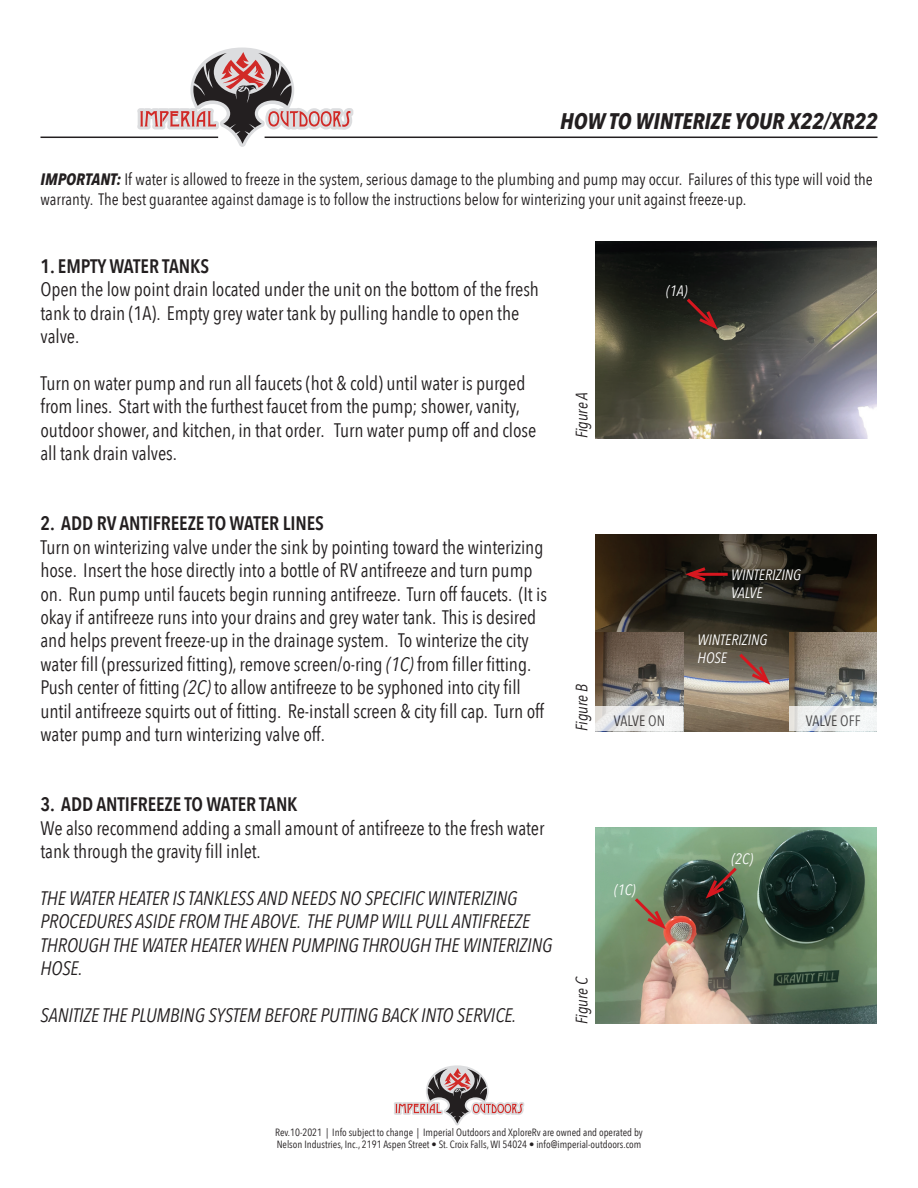
<style>
.page{position:relative;width:918px;height:1188px;background:#fff}
.page>*{position:absolute;margin:0;border:0;box-sizing:border-box;transform-origin:0 0}
.t1{font:italic 700 22.5px "Avenir Next Condensed";color:#231f20}
.t2{font:19.5px/23.4px "Avenir Next Condensed";letter-spacing:-.005em;color:#231f20}
.t3{font:italic 19.5px/23.4px "Avenir Next Condensed";letter-spacing:-.005em;color:#231f20}
.t4{font:600 19.5px "Avenir Next Condensed";letter-spacing:-.005em;color:#231f20}
.t5{font:16.5px/19.8px "Avenir Next Condensed";color:#231f20}
.t6{font:italic 16.5px "Avenir Next Condensed";letter-spacing:-.005em;color:#231f20}
.t7{font:italic 15px/18px "Avenir Next Condensed";color:#fff}
.t8{font:15px "Avenir Next Condensed";color:#231f20}
.t9{font:10.5px/12.6px "Avenir Next Condensed";color:#231f20}
.s1{font-weight:700;font-style:italic}
.s2{font-style:italic}
</style>
<div class="page">
<svg style="left:394px;top:1065px;width:130px;height:60px"></svg>
<svg style="left:137px;top:48px;width:216px;height:99px"></svg>
<img style="left:596px;top:242px;width:281px;height:196px">
<img style="left:596px;top:534px;width:281px;height:197px">
<img style="left:596px;top:827px;width:281px;height:197px">
<hr style="left:40px;top:137px;width:178px;height:1px;background:#231f20">
<hr style="left:265px;top:137px;width:613px;height:1px;background:#231f20">
<svg style="left:684px;top:295px;width:37px;height:38px"></svg>
<svg style="left:632px;top:895px;width:37px;height:37px"></svg>
<svg style="left:736px;top:651px;width:37px;height:37px"></svg>
<hr style="left:690px;top:573px;width:38px;height:3px;background:#d7171f">
<svg style="left:681px;top:565px;width:28px;height:19px"></svg>
<svg style="left:703px;top:864px;width:37px;height:38px"></svg>
<img style="left:596px;top:633px;width:87px;height:73px">
<img style="left:790px;top:633px;width:87px;height:73px">
<svg style="left:790px;top:706px;width:87px;height:25px;fill:#eef0f0"></svg>
<svg style="left:596px;top:706px;width:87px;height:25px;fill:#ededec"></svg>
<p class="t1" style="left:560px;top:107px;width:319px">HOW TO WINTERIZE YOUR X22/XR22</p>
<p class="t5" style="left:40px;top:169px;width:834px"><span class="s1">IMPORTANT:</span> If water is allowed to freeze in the system, serious damage to the plumbing and pump may occur. Failures of this type will void the warranty. The best guarantee against damage is to follow the instructions below for winterizing your unit against freeze-up.</p>
<p class="t4" style="left:40px;top:249px;width:170px">1. EMPTY WATER TANKS</p>
<p class="t2" style="left:40px;top:277px;width:500px">Open the low point drain located under the unit on the bottom of the fresh tank to drain (1A). Empty grey water tank by pulling handle to open the valve.</p>
<p class="t2" style="left:40px;top:370px;width:497px">Turn on water pump and run all faucets (hot &amp; cold) until water is purged from lines. Start with the furthest faucet from the pump; shower, vanity, outdoor shower, and kitchen, in that order. Turn water pump off and close all tank drain valves.</p>
<p class="t4" style="left:40px;top:507px;width:285px">2. ADD RV ANTIFREEZE TO WATER LINES</p>
<p class="t2" style="left:40px;top:534px;width:508px">Turn on winterizing valve under the sink by pointing toward the winterizing hose. Insert the hose directly into a bottle of RV antifreeze and turn pump on. Run pump until faucets begin running antifreeze. Turn off faucets. (It is okay if antifreeze runs into your drains and grey water tank. This is desired and helps prevent freeze-up in the drainage system. To winterize the city water fill (pressurized fitting), remove screen/o-ring <span class="s2">(1C)</span> from filler fitting.<br>Push center of fitting <span class="s2">(2C)</span> to allow antifreeze to be syphoned into city fill until antifreeze squirts out of fitting. Re-install screen &amp; city fill cap. Turn off water pump and turn winterizing valve off.</p>
<p class="t4" style="left:40px;top:787px;width:259px">3. ADD ANTIFREEZE TO WATER TANK</p>
<p class="t2" style="left:40px;top:815px;width:505px">We also recommend adding a small amount of antifreeze to the fresh water tank through the gravity fill inlet.</p>
<p class="t3" style="left:40px;top:886px;width:514px">THE WATER HEATER IS TANKLESS AND NEEDS NO SPECIFIC WINTERIZING PROCEDURES ASIDE FROM THE ABOVE. THE PUMP WILL PULL ANTIFREEZE THROUGH THE WATER HEATER WHEN PUMPING THROUGH THE WINTERIZING HOSE.</p>
<p class="t3" style="left:40px;top:1003px;width:477px">SANITIZE THE PLUMBING SYSTEM BEFORE PUTTING BACK INTO SERVICE.</p>
<p class="t6" style="left:572px;top:438px;width:49px;rotate:-90deg">Figure A</p>
<p class="t7" style="left:666px;top:281px;width:23px">(1A)</p>
<p class="t6" style="left:572px;top:731px;width:49px;rotate:-90deg">Figure B</p>
<p class="t7" style="left:731px;top:565px;width:71px">WINTERIZING<br>VALVE</p>
<p class="t7" style="left:698px;top:630px;width:71px">WINTERIZING<br>HOSE</p>
<p class="t8" style="left:614px;top:708px;width:53px">VALVE ON</p>
<p class="t8" style="left:806px;top:708px;width:56px">VALVE OFF</p>
<p class="t7" style="left:614px;top:881px;width:23px">(1C)</p>
<p class="t6" style="left:572px;top:1024px;width:49px;rotate:-90deg">Figure C</p>
<p class="t7" style="left:732px;top:850px;width:23px">(2C)</p>
<p class="t9" style="left:275px;top:1125px;width:369px">Rev.10-2021 | Info subject to change | Imperial Outdoors and XploreRv are owned and operated by<br>Nelson Industries, Inc., 2191 Aspen Street • St. Croix Falls, WI 54024 • info@imperial-outdoors.com</p>
</div>
